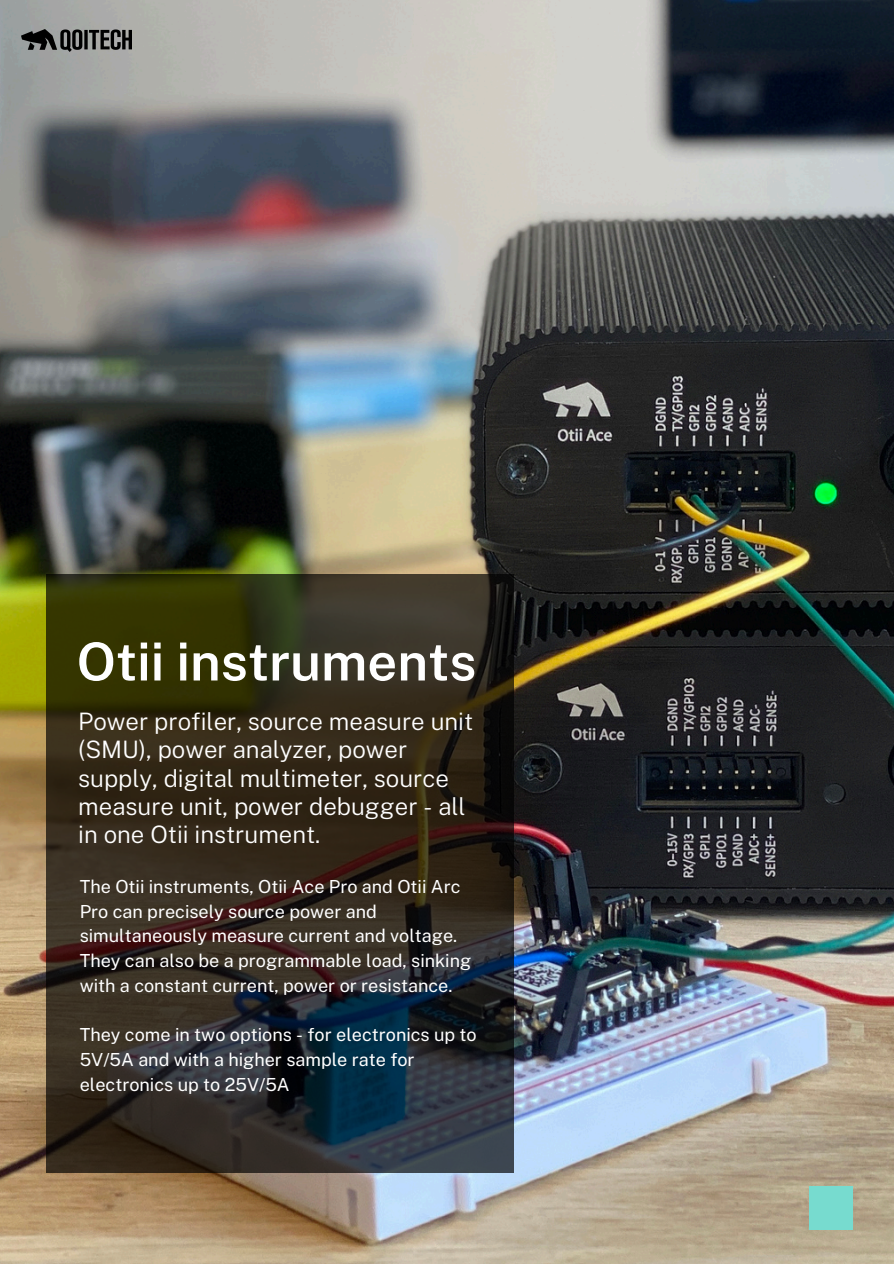
<style>
.page{position:relative;width:894px;height:1264px;background:#fff}
.page>*{position:absolute;margin:0;border:0;box-sizing:border-box;transform-origin:0 0}
.t1{font:600 52.5px "Public Sans";color:#fff}
.t2{font:300 24px/28.2px "Public Sans";color:#fff}
.t3{font:18px/24.8px "Public Sans";color:#fff}
</style>
<div class="page">
<img style="left:0;top:0;width:893px;height:1263px">
<svg style="left:46px;top:573px;width:467px;height:599px;background:#2e2a1f"></svg>
<img style="left:21px;top:30px;width:110px;height:21px">
<div style="left:809px;top:1186px;width:43px;height:43px;background:#77dbcf"></div>
<p class="t1" style="left:77px;top:630px;width:401px">Otii instruments</p>
<h1 class="t2" style="left:78px;top:707px;width:396px">Power profiler, source measure unit (SMU), power analyzer, power supply, digital multimeter, source measure unit, power debugger - all in one Otii instrument.</h1>
<h2 class="t3" style="left:80px;top:873px;width:393px">The Otii instruments, Otii Ace Pro and Otii Arc Pro can precisely source power and simultaneously measure current and voltage.<br>They can also be a programmable load, sinking with a constant current, power or resistance.</h2>
<p class="t3" style="left:80px;top:1022px;width:398px">They come in two options - for electronics up to<br>5V/5A and with a higher sample rate for electronics up to 25V/5A</p>
</div>
